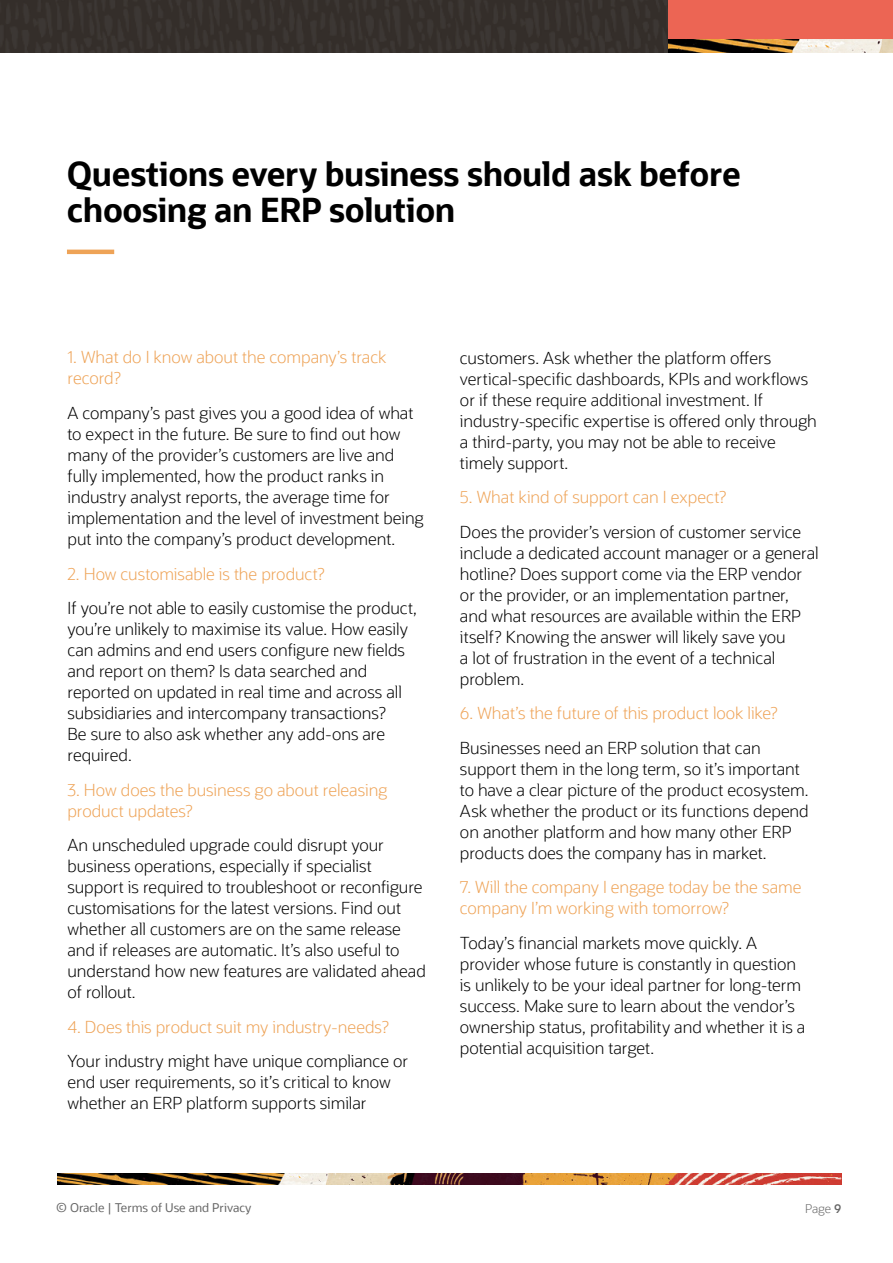
<style>
.page{position:relative;width:893px;height:1263px;background:#fff}
.page>*{position:absolute;margin:0;border:0;box-sizing:border-box;transform-origin:0 0}
.t1{font:700 33px/36px "Oracle Sans";letter-spacing:-.015em;color:#000}
.t2{font:300 16.5px/21px "Oracle Sans";letter-spacing:-.005em;color:#000}
.t3{font:300 16.5px/21px "Oracle Sans";letter-spacing:-.005em;color:#eea357}
.t4{font:12px "Oracle Sans";color:#666}
.t5{font:300 12px "Oracle Sans";color:#666}
.s1{font-weight:600}
</style>
<div class="page">
<img style="left:57px;top:1174px;width:784px;height:10px">
<img style="left:0;top:0;width:669px;height:52px">
<div style="left:669px;top:0;width:224px;height:50px;background:#ec6554"></div>
<img style="left:669px;top:39px;width:224px;height:13px">
<hr style="left:67px;top:250px;width:47px;height:4px;background:#eea357">
<h1 class="t1" style="left:67px;top:157px;width:675px">Questions every business should ask before choosing an ERP solution</h1>
<p class="t3" style="left:68px;top:347px;width:320px">1. What do I know about the company’s track record?</p>
<p class="t2" style="left:68px;top:403px;width:358px">A company’s past gives you a good idea of what to expect in the future. Be sure to find out how many of the provider’s customers are live and fully implemented, how the product ranks in industry analyst reports, the average time for implementation and the level of investment being put into the company’s product development.</p>
<p class="t3" style="left:68px;top:563px;width:259px">2. How customisable is the product?</p>
<p class="t2" style="left:68px;top:598px;width:351px">If you’re not able to easily customise the product, you’re unlikely to maximise its value. How easily can admins and end users configure new fields and report on them? Is data searched and reported on updated in real time and across all subsidiaries and intercompany transactions?<br>Be sure to also ask whether any add-ons are required.</p>
<p class="t3" style="left:68px;top:779px;width:321px">3. How does the business go about releasing product updates?</p>
<p class="t2" style="left:68px;top:835px;width:360px">An unscheduled upgrade could disrupt your business operations, especially if specialist support is required to troubleshoot or reconfigure customisations for the latest versions. Find out whether all customers are on the same release and if releases are automatic. It’s also useful to understand how new features are validated ahead of rollout.</p>
<p class="t3" style="left:68px;top:1016px;width:323px">4. Does this product suit my industry-needs?</p>
<p class="t2" style="left:68px;top:1051px;width:342px">Your industry might have unique compliance or end user requirements, so it’s critical to know whether an ERP platform supports similar</p>
<p class="t2" style="left:460px;top:347px;width:358px">customers. Ask whether the platform offers vertical-specific dashboards, KPIs and workflows or if these require additional investment. If industry-specific expertise is offered only through a third-party, you may not be able to receive timely support.</p>
<p class="t3" style="left:460px;top:487px;width:268px">5. What kind of support can I expect?</p>
<p class="t2" style="left:460px;top:521px;width:360px">Does the provider’s version of customer service include a dedicated account manager or a general hotline? Does support come via the ERP vendor or the provider, or an implementation partner, and what resources are available within the ERP itself? Knowing the answer will likely save you<br>a lot of frustration in the event of a technical problem.</p>
<p class="t3" style="left:460px;top:703px;width:319px">6. What’s the future of this product look like?</p>
<p class="t2" style="left:460px;top:737px;width:350px">Businesses need an ERP solution that can support them in the long term, so it’s important to have a clear picture of the product ecosystem.<br>Ask whether the product or its functions depend on another platform and how many other ERP products does the company has in market.</p>
<p class="t3" style="left:460px;top:877px;width:343px">7. Will the company I engage today be the same company I’m working with tomorrow?</p>
<p class="t2" style="left:460px;top:932px;width:347px">Today’s financial markets move quickly. A provider whose future is constantly in question is unlikely to be your ideal partner for long-term success. Make sure to learn about the vendor’s ownership status, profitability and whether it is a potential acquisition target.</p>
<p class="t4" style="left:56px;top:1200px;width:197px">© Oracle | Terms of Use and Privacy</p>
<p class="t5" style="left:805px;top:1202px;width:38px">Page <span class="s1">9</span></p>
</div>
